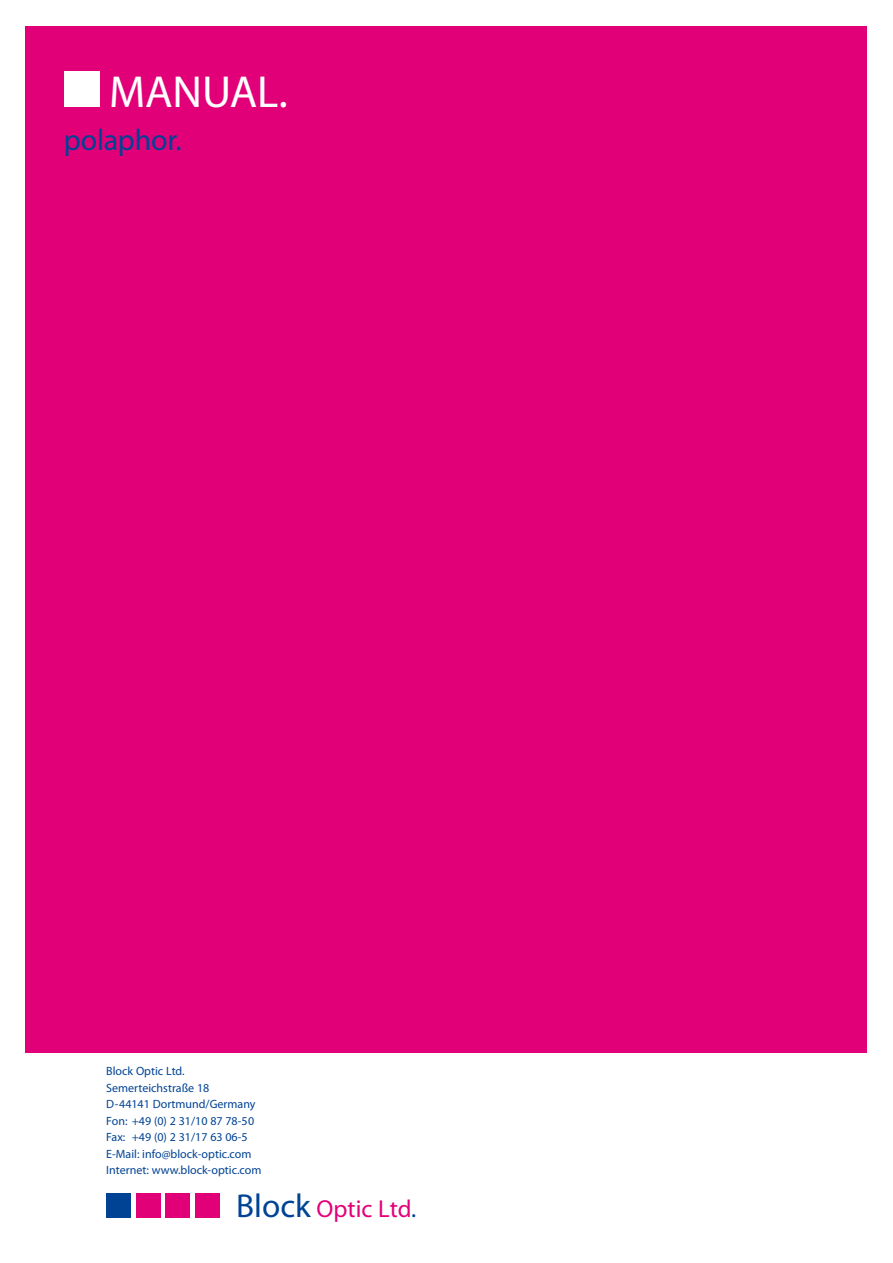
<style>
.page{position:relative;width:893px;height:1263px;background:#fff}
.page>*{position:absolute;margin:0;border:0;box-sizing:border-box;transform-origin:0 0}
.t1{font:45px "Myriad Pro";color:#fff}
.t2{font:30px "Myriad Pro";letter-spacing:-.01em;color:#004394}
.t3{font:24.6px "Myriad Pro";color:#e20079}
.t4{font:12px/16.5px "Myriad Pro";color:#004394}
.s1{font-size:33.15px;color:#004394}
.s2{color:#004394}
</style>
<div class="page">
<div style="left:26px;top:26px;width:841px;height:1026px;background:#e20079"></div>
<div style="left:64px;top:71px;width:36px;height:36px;background:#fff"></div>
<div style="left:106px;top:1193px;width:25px;height:24px;background:#004394"></div>
<div style="left:136px;top:1193px;width:24px;height:24px;background:#e20079"></div>
<div style="left:166px;top:1193px;width:24px;height:24px;background:#e20079"></div>
<div style="left:195px;top:1193px;width:25px;height:24px;background:#e20079"></div>
<h1 class="t1" style="left:109px;top:64px;width:180px">MANUAL.</h1>
<h2 class="t2" style="left:64px;top:121px;width:119px">polaphor.</h2>
<p class="t4" style="left:106px;top:1063px;width:157px">Block Optic Ltd.<br>Semerteichstraße 18<br>D-44141 Dortmund/Germany<br>Fon: +49 (0) 2 31/10 87 78-50<br>Fax: +49 (0) 2 31/17 63 06-5<br>E-Mail: info@block-optic.com<br>Internet: www.block-optic.com</p>
<h3 class="t3" style="left:236px;top:1194px;width:182px"><span class="s1">Block</span> Optic Ltd<span class="s2">.</span></h3>
</div>
